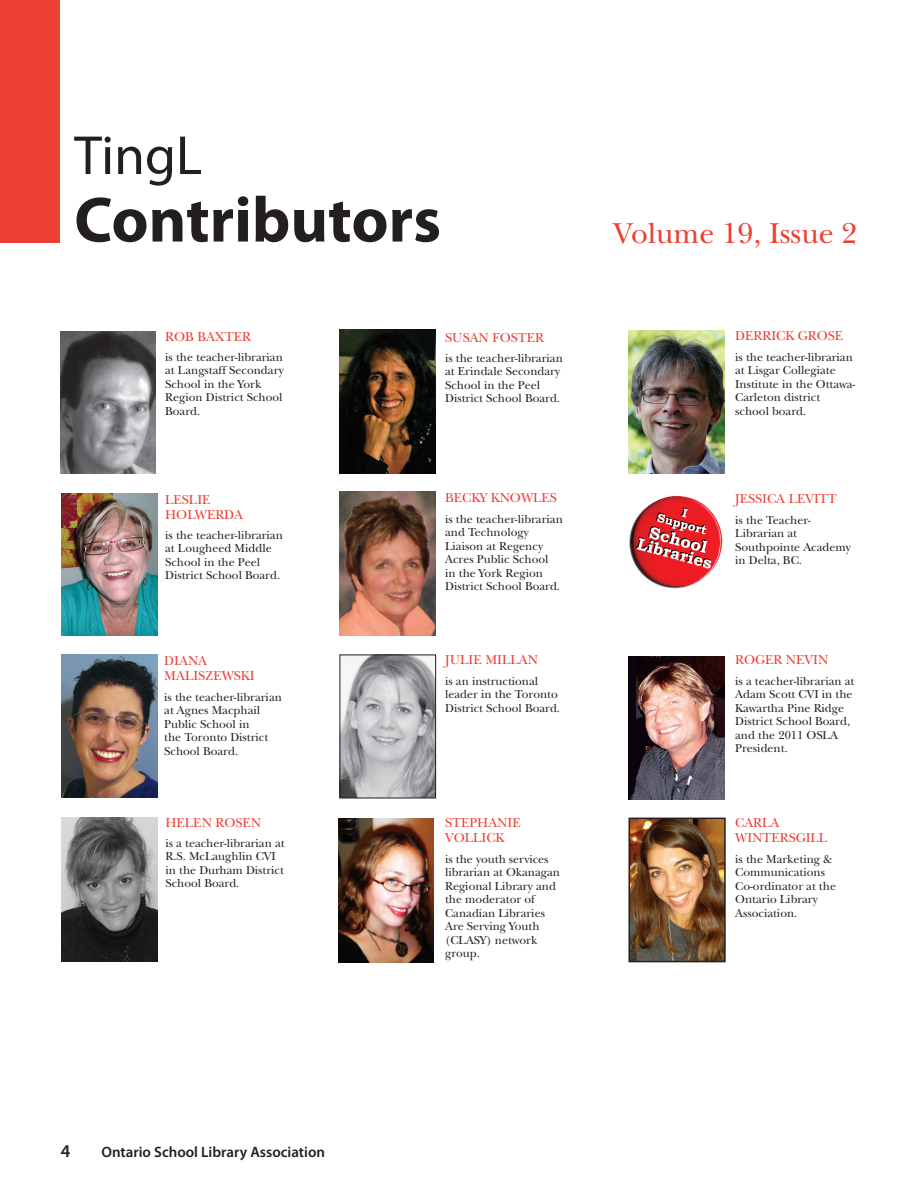
<style>
.page{position:relative;width:918px;height:1188px;background:#fff}
.page>*{position:absolute;margin:0;border:0;box-sizing:border-box;transform-origin:0 0}
.t1{font:700 64.5px "Myriad Pro";color:#231f20}
.t2{font:55.5px "Myriad Pro";color:#231f20}
.t3{font:30px "New Baskerville";color:#ee3f34}
.t4{font:600 18px "Myriad Pro";color:#231f20}
.t5{font:600 15px "Myriad Pro";color:#231f20}
.t6{font:13.5px/15px "New Baskerville";color:#ee3f34}
.t7{font:12px/13.5px "New Baskerville";color:#231f20}
</style>
<div class="page">
<div style="left:0;top:0;width:59px;height:243px;background:#ee3f34"></div>
<img style="left:60px;top:331px;width:96px;height:143px">
<img style="left:340px;top:330px;width:96px;height:144px">
<img style="left:340px;top:492px;width:96px;height:144px">
<img style="left:62px;top:494px;width:95px;height:142px">
<img style="left:342px;top:657px;width:92px;height:139px">
<div style="left:340px;top:655px;width:96px;height:143px;border:1px solid #231f20"></div>
<img style="left:62px;top:655px;width:95px;height:143px">
<img style="left:628px;top:656px;width:96px;height:144px">
<img style="left:631px;top:821px;width:92px;height:138px">
<div style="left:628px;top:818px;width:98px;height:144px;border:2px solid #231f20"></div>
<img style="left:629px;top:330px;width:95px;height:144px">
<img style="left:62px;top:818px;width:95px;height:144px">
<img style="left:338px;top:818px;width:96px;height:144px">
<img style="left:629px;top:496px;width:94px;height:93px">
<h2 class="t2" style="left:74px;top:121px;width:129px">TingL</h2>
<h1 class="t1" style="left:74px;top:178px;width:368px">Contributors</h1>
<p class="t6" style="left:165px;top:329px;width:87px">rob baxter</p>
<p class="t7" style="left:165px;top:350px;width:120px">is the teacher-librarian at Langstaff Secondary<br>School in the York<br>Region District School<br>Board.</p>
<p class="t6" style="left:165px;top:492px;width:79px">leslie holwerda</p>
<p class="t7" style="left:165px;top:528px;width:119px">is the teacher-librarian at Lougheed Middle<br>School in the Peel<br>District School Board.</p>
<p class="t6" style="left:164px;top:654px;width:91px">diana<br>malis zewski</p>
<p class="t7" style="left:164px;top:690px;width:119px">is the teacher-librarian at Agnes Macphail<br>Public School in<br>the Toronto District<br>School Board.</p>
<p class="t6" style="left:166px;top:815px;width:97px">Helen Rosen</p>
<p class="t7" style="left:166px;top:836px;width:121px">is a teacher-librarian at<br>R.S. McLaughlin CVI in the Durham District<br>School Board.</p>
<p class="t6" style="left:445px;top:330px;width:100px">Susan Foster</p>
<p class="t7" style="left:445px;top:351px;width:119px">is the teacher-librarian at Erindale Secondary<br>School in the Peel<br>District School Board.</p>
<p class="t6" style="left:445px;top:491px;width:111px">Becky Knowles</p>
<p class="t7" style="left:445px;top:512px;width:119px">is the teacher-librarian and Technology<br>Liaison at Regency<br>Acres Public School<br>in the York Region<br>District School Board.</p>
<p class="t6" style="left:445px;top:653px;width:94px">Julie Millan</p>
<p class="t7" style="left:445px;top:674px;width:116px">is an instructional leader in the Toronto<br>District School Board.</p>
<p class="t6" style="left:445px;top:816px;width:77px">Stephanie<br>Vollick</p>
<p class="t7" style="left:445px;top:852px;width:116px">is the youth services librarian at Okanagan<br>Regional Library and the moderator of<br>Canadian Libraries<br>Are Serving Youth (CLASY) network group.</p>
<h3 class="t3" style="left:614px;top:216px;width:245px">Volume 19, Issue 2</h3>
<p class="t6" style="left:735px;top:329px;width:109px">Derrick Grose</p>
<p class="t7" style="left:735px;top:350px;width:122px">is the teacher-librarian at Lisgar Collegiate<br>Institute in the Ottawa-<br>Carleton district school board.</p>
<p class="t6" style="left:735px;top:492px;width:80px">Jessi ca Levitt</p>
<p class="t7" style="left:735px;top:513px;width:117px">is the Teacher-<br>Librarian at<br>Southpointe Academy in Delta, BC .</p>
<p class="t6" style="left:735px;top:653px;width:95px">roger nevin</p>
<p class="t7" style="left:735px;top:674px;width:121px">is a teacher-librarian at<br>Adam Scott CVI in the<br>Kawartha Pine Ridge<br>District School Board, and the 2011 OSLA<br>President.</p>
<p class="t6" style="left:735px;top:816px;width:79px">carla winters gill</p>
<p class="t7" style="left:735px;top:852px;width:102px">is the Marketing &amp;<br>Communications<br>Co-ordinator at the<br>Ontario Library<br>Association.</p>
<h3 class="t4" style="left:61px;top:1139px;width:11px">4</h3>
<p class="t5" style="left:101px;top:1142px;width:225px">Ontario School Library Association</p>
</div>
